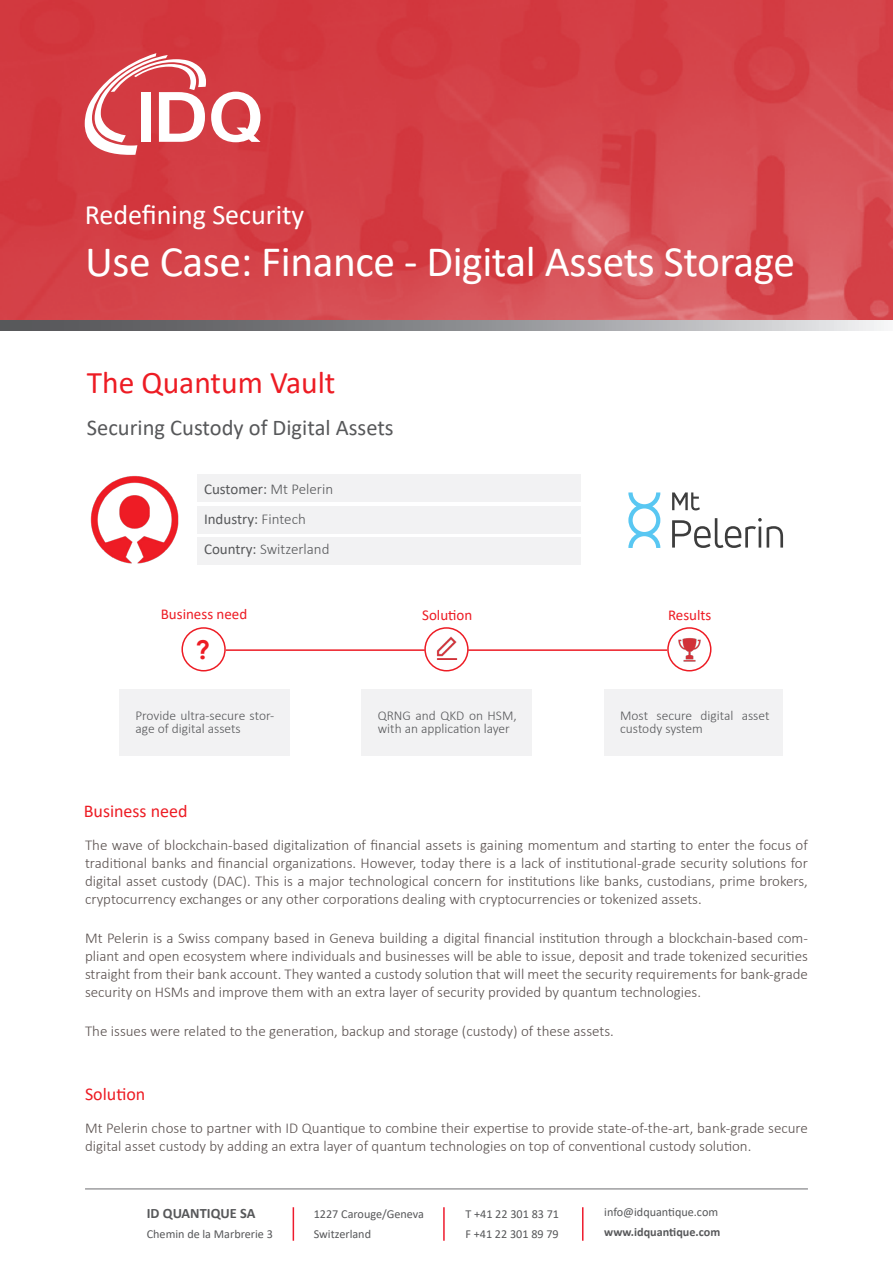
<style>
.page{position:relative;width:893px;height:1263px;background:#fff}
.page>*{position:absolute;margin:0;border:0;box-sizing:border-box;transform-origin:0 0}
.t1{font:43.5px "Calibri";letter-spacing:-.01em;color:#fff}
.t2{font:31.5px "Calibri";color:#ed1c24}
.t3{font:28.05px "Calibri";color:#fff}
.t4{font:700 25.5px "Century Gothic";color:#ed1c24}
.t5{font:22.5px "Calibri";color:#57585a}
.t6{font:18px "Calibri";color:#ed1c24}
.t7{font:300 15px/18px "Calibri";color:#59504e;text-align:justify}
.t8{font:15px "Calibri";color:#57585a}
.t9{font:15px "Calibri";color:#ed1c24}
.t10{font:300 15px "Calibri";color:#57585a}
.t11{font:700 14.25px "Calibri";color:#57585a}
.t12{font:300 13.5px/13.5px "Calibri";color:#57585a}
.t13{font:12.15px/20.1px "Calibri";color:#57585a}
.s1{font-weight:300}
.s2{font-weight:400}
.s3{font-weight:700}
</style>
<div class="page">
<img style="left:0;top:0;width:893px;height:321px">
<svg style="left:0;top:321px;width:884px;height:10px;background:#929396"></svg>
<div style="left:197px;top:475px;width:383px;height:27px;background:#f2f2f3"></div>
<div style="left:197px;top:537px;width:383px;height:27px;background:#f2f2f3"></div>
<div style="left:197px;top:506px;width:383px;height:27px;background:#f2f2f3"></div>
<svg style="left:85px;top:53px;width:175px;height:102px"></svg>
<img style="left:90px;top:476px;width:89px;height:88px">
<hr style="left:85px;top:1188px;width:723px;height:1px;background:#6c6d70">
<hr style="left:293px;top:1207px;width:1px;height:34px;background:#ee1b2d">
<hr style="left:443px;top:1207px;width:2px;height:34px;background:#ee1b2d">
<hr style="left:582px;top:1207px;width:1px;height:34px;background:#ee1b2d">
<div style="left:424px;top:627px;width:45px;height:44px;border:2px solid #ed1c24;border-radius:50%"></div>
<img style="left:436px;top:637px;width:22px;height:22px">
<div style="left:667px;top:627px;width:44px;height:44px;border:2px solid #ed1c24;border-radius:50%"></div>
<img style="left:678px;top:638px;width:23px;height:24px">
<hr style="left:226px;top:649px;width:199px;height:2px;background:#ed1c24">
<hr style="left:468px;top:649px;width:199px;height:2px;background:#ed1c24">
<div style="left:119px;top:689px;width:170px;height:67px;background:#f2f2f3"></div>
<div style="left:361px;top:689px;width:170px;height:67px;background:#f2f2f3"></div>
<div style="left:605px;top:689px;width:178px;height:67px;background:#f2f2f3"></div>
<div style="left:181px;top:627px;width:45px;height:44px;border:2px solid #ed1c24;border-radius:50%"></div>
<svg style="left:628px;top:492px;width:32px;height:56px"></svg>
<svg style="left:672px;top:518px;width:111px;height:30px"></svg>
<svg style="left:672px;top:492px;width:28px;height:18px"></svg>
<p class="t3" style="left:85px;top:195px;width:221px">Redefining Security</p>
<p class="t1" style="left:85px;top:231px;width:712px">Use Case: Finance - Digital Assets Storage</p>
<p class="t2" style="left:87px;top:360px;width:250px">The Quantum Vault</p>
<p class="t5" style="left:87px;top:411px;width:308px">Securing Custody of Digital Assets</p>
<p class="t8" style="left:204px;top:479px;width:131px">Customer: <span class="s1">Mt Pelerin</span></p>
<p class="t8" style="left:204px;top:509px;width:103px">Industry: <span class="s1">Fintech</span></p>
<p class="t10" style="left:204px;top:540px;width:127px"><span class="s2">Country:</span> Switzerland</p>
<p class="t9" style="left:161px;top:603px;width:88px">Business need</p>
<p class="t9" style="left:422px;top:605px;width:52px">Solution</p>
<p class="t9" style="left:668px;top:605px;width:45px">Results</p>
<p class="t4" style="left:196px;top:630px;width:16px">?</p>
<p class="t12" style="left:135px;top:708px;width:140px">Provide ultra-secure stor&shy;age of digital assets</p>
<p class="t12" style="left:378px;top:708px;width:140px">QRNG and QKD on HSM, with an application layer</p>
<p class="t12" style="left:620px;top:708px;width:151px">Most secure digital asset custody system</p>
<p class="t6" style="left:84px;top:799px;width:105px">Business need</p>
<p class="t7" style="left:85px;top:836px;width:724px">The wave of blockchain-based digitalization of financial assets is gaining momentum and starting to enter the focus of traditional banks and financial organizations. However, today there is a lack of institutional-grade security solutions for digital asset custody (DAC). This is a major technological concern for institutions like banks, custodians, prime brokers, cryptocurrency exchanges or any other corporations dealing with cryptocurrencies or tokenized assets.</p>
<p class="t7" style="left:85px;top:929px;width:724px">Mt Pelerin is a Swiss company based in Geneva building a digital financial institution through a blockchain-based com&shy;pliant and open ecosystem where individuals and businesses will be able to issue, deposit and trade tokenized securities straight from their bank account. They wanted a custody solution that will meet the security requirements for bank-grade security on HSMs and improve them with an extra layer of security provided by quantum technologies.</p>
<p class="t7" style="left:85px;top:1022px;width:530px">The issues were related to the generation, backup and storage (custody) of these assets.</p>
<p class="t6" style="left:85px;top:1082px;width:62px">Solution</p>
<p class="t7" style="left:85px;top:1119px;width:724px">Mt Pelerin chose to partner with ID Quantique to combine their expertise to provide state-of-the-art, bank-grade secure digital asset custody by adding an extra layer of quantum technologies on top of conventional custody solution.</p>
<p class="t11" style="left:147px;top:1203px;width:110px">ID QUANTIQUE SA</p>
<p class="t13" style="left:147px;top:1223px;width:128px">Chemin de la Marbrerie 3</p>
<p class="t13" style="left:314px;top:1203px;width:112px">1227 Carouge/Geneva</p>
<p class="t13" style="left:314px;top:1223px;width:59px">Switzerland</p>
<p class="t13" style="left:465px;top:1203px;width:95px">T +41 22 301 83 71</p>
<p class="t13" style="left:465px;top:1223px;width:95px">F +41 22 301 89 79</p>
<p class="t13" style="left:604px;top:1202px;width:118px">info@idquantique.com <span class="s3">www.idquantique.com</span></p>
</div>
